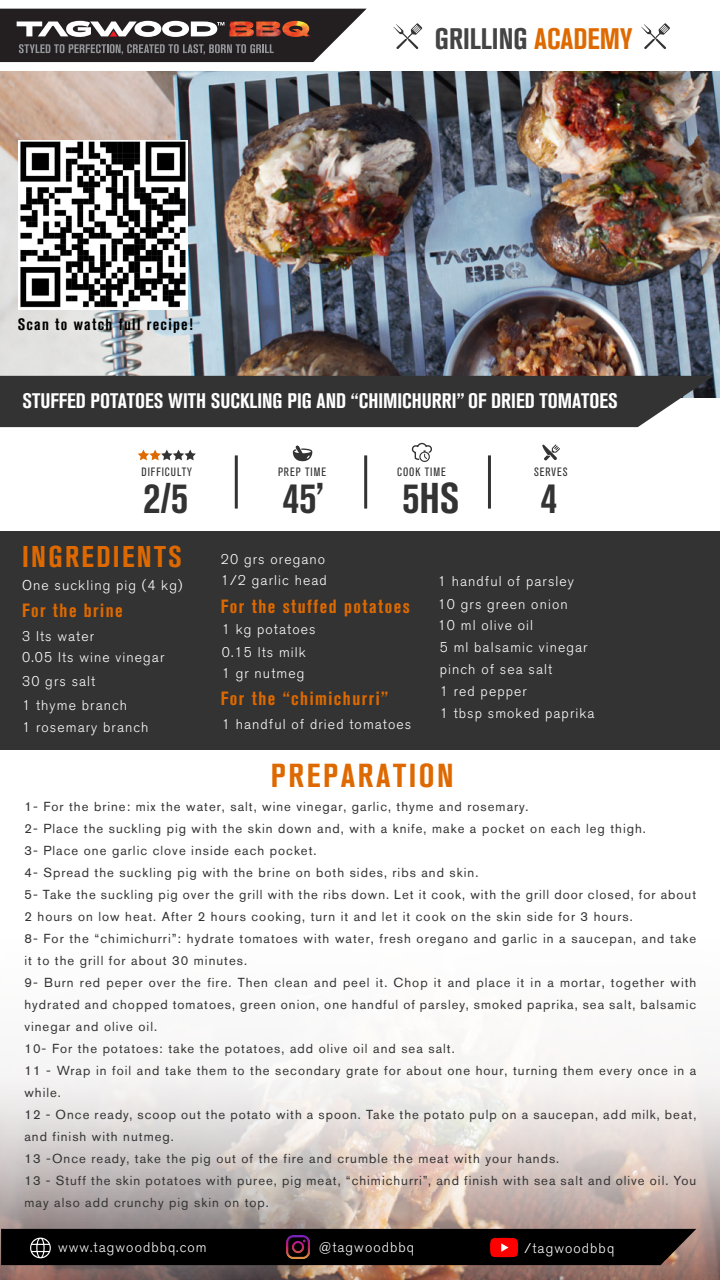
<style>
.page{position:relative;width:720px;height:1280px;background:#fff}
.page>*{position:absolute;margin:0;border:0;box-sizing:border-box;transform-origin:0 0}
.t1{font:700 condensed 42.7px "Akzidenz Grotesk BQ";color:#333}
.t2{font:700 condensed 33px "Akzidenz Grotesk BQ";letter-spacing:.08em;color:#de6900}
.t3{font:700 condensed 29.8px "Akzidenz Grotesk BQ";letter-spacing:.08em;color:#de6900}
.t4{font:700 condensed 29.4px "Akzidenz Grotesk BQ";color:#444}
.t5{font:700 condensed 20.9px "Akzidenz Grotesk BQ";color:#fff}
.t6{font:700 condensed 19px "Akzidenz Grotesk BQ";letter-spacing:.08em;color:#de6900}
.t7{font:700 condensed 16.4px "Akzidenz Grotesk BQ";letter-spacing:.08em;color:#000}
.t8{font:300 14px/22.1px "Akzidenz Grotesk BQ";letter-spacing:.08em;color:#fff}
.t9{font:13px/22px "Akzidenz Grotesk BQ";letter-spacing:.08em;color:#333}
.t10{font:condensed 12px "Akzidenz Grotesk BQ";letter-spacing:.08em;color:#333}
.s1{color:#de6900}
</style>
<div class="page">
<img style="left:0;top:71px;width:720px;height:327px">
<div style="left:0;top:376px;width:714px;height:51px;background:#333"></div>
<svg style="left:138px;top:450px;width:58px;height:10px"></svg>
<hr style="left:235px;top:455px;width:3px;height:54px;background:#333">
<hr style="left:364px;top:455px;width:3px;height:54px;background:#333">
<hr style="left:488px;top:455px;width:3px;height:54px;background:#333">
<div style="left:0;top:531px;width:720px;height:218px;background:#333"></div>
<svg style="left:0;top:1053px;width:720px;height:227px"></svg>
<svg style="left:293px;top:445px;width:19px;height:16px"></svg>
<svg style="left:542px;top:444px;width:18px;height:16px"></svg>
<svg style="left:411px;top:442px;width:21px;height:20px"></svg>
<div style="left:1px;top:1229px;width:695px;height:36px;background:#000"></div>
<img style="left:286px;top:1235px;width:24px;height:23px">
<img style="left:467px;top:1220px;width:74px;height:56px">
<svg style="left:0;top:9px;width:367px;height:53px"></svg>
<svg style="left:641px;top:23px;width:29px;height:26px"></svg>
<svg style="left:393px;top:23px;width:29px;height:26px"></svg>
<img style="left:18px;top:140px;width:170px;height:169px">
<p class="t7" style="left:18px;top:315px;width:177px">Scan to watch full recipe!</p>
<h3 class="t4" style="left:435px;top:22px;width:199px">GRILLING <span class="s1">ACADEMY</span></h3>
<h3 class="t5" style="left:23px;top:389px;width:597px">STUFFED POTATOES WITH SUCKLING PIG AND “CHIMICHURRI” OF DRIED TOMATOES</h3>
<p class="t10" style="left:142px;top:466px;width:52px">DIFFICULTY</p>
<p class="t10" style="left:278px;top:466px;width:50px">PREP TIME</p>
<p class="t10" style="left:397px;top:466px;width:50px">COOK TIME</p>
<p class="t10" style="left:534px;top:466px;width:35px">SERVES</p>
<h1 class="t1" style="left:143px;top:474px;width:46px">2/5</h1>
<h1 class="t1" style="left:283px;top:474px;width:43px">45’</h1>
<h1 class="t1" style="left:402px;top:474px;width:58px">5HS</h1>
<h1 class="t1" style="left:541px;top:474px;width:18px">4</h1>
<h3 class="t3" style="left:22px;top:540px;width:161px">INGREDIENTS</h3>
<p class="t8" style="left:221px;top:549px;width:107px;line-height:21.1px">20 grs oregano<br>1/2 garlic head</p>
<p class="t8" style="left:438px;top:570px;width:138px">1 handful of parsley</p>
<p class="t8" style="left:22px;top:575px;width:162px">One suckling pig (4 kg)</p>
<h3 class="t6" style="left:22px;top:600px;width:102px">For the brine</h3>
<h3 class="t6" style="left:221px;top:596px;width:190px">For the stuffed potatoes</h3>
<p class="t8" style="left:22px;top:626px;width:74px">3 lts water</p>
<p class="t8" style="left:22px;top:646px;width:144px;line-height:23.8px">0.05 lts wine vinegar<br>30 grs salt<br>1 thyme branch</p>
<p class="t8" style="left:22px;top:716px;width:128px">1 rosemary branch</p>
<p class="t8" style="left:222px;top:619px;width:95px">1 kg potatoes<br>0.15 lts milk<br>1 gr nutmeg</p>
<h3 class="t6" style="left:221px;top:688px;width:169px">For the “chimichurri”</h3>
<p class="t8" style="left:222px;top:713px;width:191px">1 handful of dried tomatoes</p>
<p class="t8" style="left:438px;top:593px;width:132px">10 grs green onion</p>
<p class="t8" style="left:438px;top:614px;width:158px">10 ml olive oil<br>5 ml balsamic vinegar pinch of sea salt<br>1 red pepper<br>1 tbsp smoked paprika</p>
<h2 class="t2" style="left:271px;top:756px;width:184px">PREPARATION</h2>
<p class="t9" style="left:24px;top:796px;width:673px">1- For the brine: mix the water, salt, wine vinegar, garlic, thyme and rosemary.<br>2- Place the suckling pig with the skin down and, with a knife, make a pocket on each leg thigh.<br>3- Place one garlic clove inside each pocket.<br>4- Spread the suckling pig with the brine on both sides, ribs and skin.<br>5- Take the suckling pig over the grill with the ribs down. Let it cook, with the grill door closed, for about 2 hours on low heat. After 2 hours cooking, turn it and let it cook on the skin side for 3 hours.<br>8- For the “chimichurri”: hydrate tomatoes with water, fresh oregano and garlic in a saucepan, and take it to the grill for about 30 minutes.<br>9- Burn red peper over the fire. Then clean and peel it. Chop it and place it in a mortar, together with hydrated and chopped tomatoes, green onion, one handful of parsley, smoked paprika, sea salt, balsamic vinegar and olive oil.<br>10- For the potatoes: take the potatoes, add olive oil and sea salt.<br>11 - Wrap in foil and take them to the secondary grate for about one hour, turning them every once in a while.<br>12 - Once ready, scoop out the potato with a spoon. Take the potato pulp on a saucepan, add milk, beat, and finish with nutmeg.<br>13 -Once ready, take the pig out of the fire and crumble the meat with your hands.<br>13 - Stuff the skin potatoes with puree, pig meat, “chimichurri”, and finish with sea salt and olive oil. You may also add crunchy pig skin on top.</p>
<p class="t8" style="left:58px;top:1237px;width:150px">www.tagwoodbbq.com</p>
<p class="t8" style="left:319px;top:1237px;width:97px">@tagwoodbbq</p>
<p class="t8" style="left:525px;top:1238px;width:91px">/tagwoodbbq</p>
</div>
